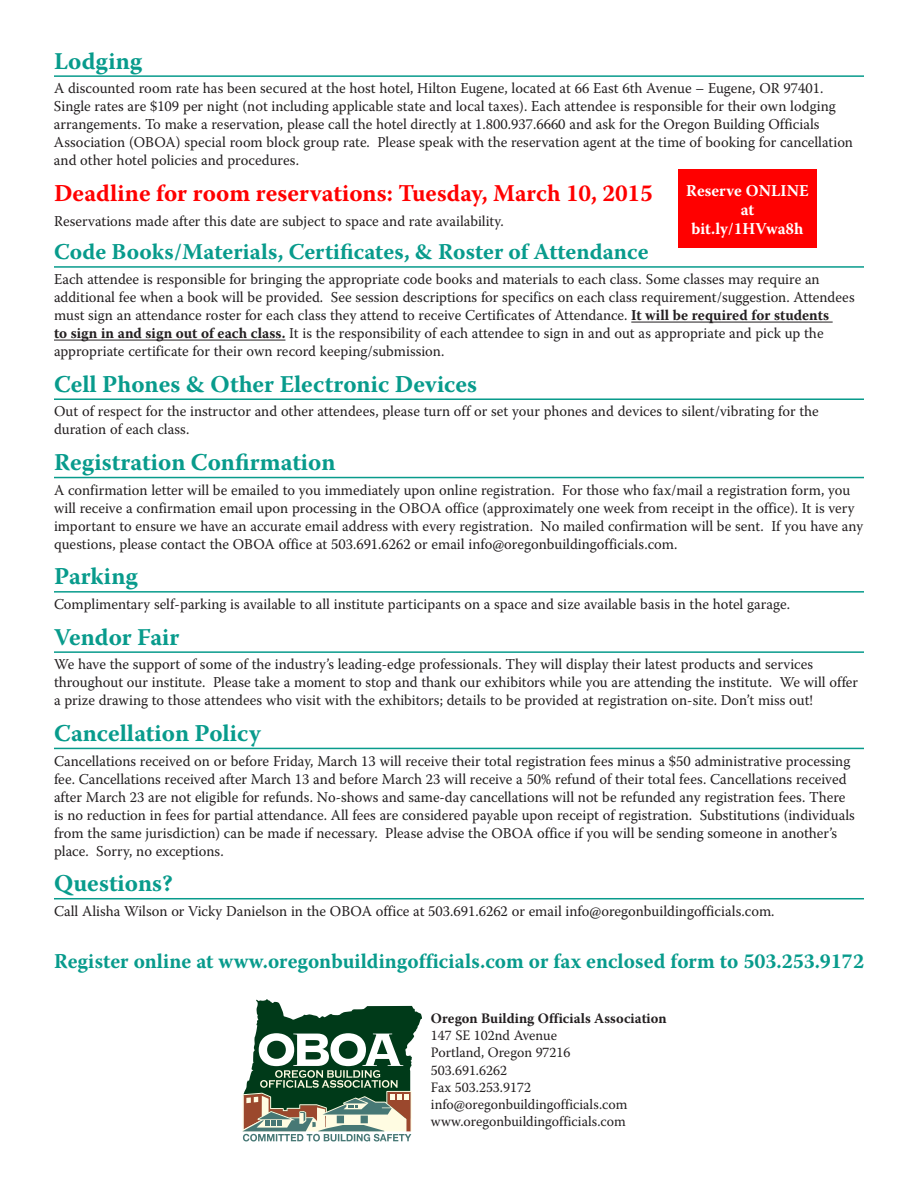
<style>
.page{position:relative;width:918px;height:1188px;background:#fff}
.page>*{position:absolute;margin:0;border:0;box-sizing:border-box;transform-origin:0 0}
.t1{font:700 24px "Warnock Pro";color:#089b8c}
.t2{font:700 24px "Warnock Pro";color:#f00}
.t3{font:700 22.5px "Warnock Pro";color:#089b8c}
.t4{font:700 21px "Warnock Pro";color:#089b8c}
.t5{font:700 16.5px/18.8px "Warnock Pro";color:#fff;text-align:center}
.t6{font:15px/18px "Warnock Pro";color:#231f20}
.t7{font:14.25px/17.2px "Warnock Pro";color:#231f20}
.t8{font:700 14.25px "Warnock Pro";letter-spacing:.005em;color:#231f20}
.s1{font-weight:700}
</style>
<div class="page">
<hr style="left:54px;top:75px;width:810px;height:2px;background:#089b8c">
<hr style="left:54px;top:266px;width:810px;height:2px;background:#089b8c">
<hr style="left:631px;top:322px;width:202px;height:1px;background:#231f20">
<hr style="left:54px;top:340px;width:231px;height:1px;background:#231f20">
<hr style="left:54px;top:398px;width:810px;height:2px;background:#089b8c">
<hr style="left:54px;top:477px;width:810px;height:1px;background:#089b8c">
<hr style="left:54px;top:591px;width:810px;height:2px;background:#089b8c">
<hr style="left:54px;top:651px;width:810px;height:2px;background:#089b8c">
<hr style="left:54px;top:748px;width:810px;height:1px;background:#089b8c">
<hr style="left:54px;top:898px;width:810px;height:1px;background:#089b8c">
<svg style="left:242px;top:999px;width:180px;height:143px"></svg>
<div style="left:678px;top:170px;width:139px;height:78px;background:#f00"></div>
<h1 class="t1" style="left:54px;top:46px;width:90px">Lodging</h1>
<p class="t6" style="left:54px;top:79px;width:801px">A discounted room rate has been secured at the host hotel, Hilton Eugene, located at 66 East 6th Avenue – Eugene, OR 97401.<br>Single rates are $109 per night (not including applicable state and local taxes). Each attendee is responsible for their own lodging arrangements. To make a reservation, please call the hotel directly at 1.800.937.6660 and ask for the Oregon Building Officials Association (OBOA) special room block group rate. Please speak with the reservation agent at the time of booking for cancellation and other hotel policies and procedures.</p>
<h1 class="t2" style="left:54px;top:179px;width:600px">Deadline for room reservations: Tuesday, March 10, 2015</h1>
<p class="t6" style="left:54px;top:212px;width:451px">Reservations made after this date are subject to space and rate availability.</p>
<h2 class="t3" style="left:54px;top:239px;width:596px">Code Books/Materials, Certificates, &amp; Roster of Attendance</h2>
<p class="t6" style="left:54px;top:270px;width:802px">Each attendee is responsible for bringing the appropriate code books and materials to each class. Some classes may require an additional fee when a book will be provided. See session descriptions for specifics on each class requirement/suggestion. Attendees must sign an attendance roster for each class they attend to receive Certificates of Attendance. <span class="s1">It will be required for students<br>to sign in and sign out of each class.</span> It is the responsibility of each attendee to sign in and out as appropriate and pick up the appropriate certificate for their own record keeping/submission.</p>
<h1 class="t1" style="left:54px;top:369px;width:425px">Cell Phones &amp; Other Electronic Devices</h1>
<p class="t6" style="left:54px;top:402px;width:766px">Out of respect for the instructor and other attendees, please turn off or set your phones and devices to silent/vibrating for the duration of each class.</p>
<h1 class="t1" style="left:54px;top:448px;width:283px">Registration Confirmation</h1>
<p class="t6" style="left:54px;top:481px;width:811px">A confirmation letter will be emailed to you immediately upon online registration. For those who fax/mail a registration form, you will receive a confirmation email upon processing in the OBOA office (approximately one week from receipt in the office). It is very important to ensure we have an accurate email address with every registration. No mailed confirmation will be sent. If you have any questions, please contact the OBOA office at 503.691.6262 or email info@oregonbuildingofficials.com.</p>
<h1 class="t1" style="left:54px;top:562px;width:85px">Parking</h1>
<p class="t6" style="left:54px;top:595px;width:737px">Complimentary self-parking is available to all institute participants on a space and size available basis in the hotel garage.</p>
<h1 class="t1" style="left:54px;top:622px;width:127px">Vendor Fair</h1>
<p class="t6" style="left:54px;top:655px;width:806px">We have the support of some of the industry’s leading-edge professionals. They will display their latest products and services throughout our institute. Please take a moment to stop and thank our exhibitors while you are attending the institute. We will offer a prize drawing to those attendees who visit with the exhibitors; details to be provided at registration on-site. Don’t miss out!</p>
<h1 class="t1" style="left:54px;top:719px;width:209px">Cancellation Policy</h1>
<p class="t6" style="left:54px;top:752px;width:802px">Cancellations received on or before Friday, March 13 will receive their total registration fees minus a $50 administrative processing fee. Cancellations received after March 13 and before March 23 will receive a 50% refund of their total fees. Cancellations received after March 23 are not eligible for refunds. No-shows and same-day cancellations will not be refunded any registration fees. There is no reduction in fees for partial attendance. All fees are considered payable upon receipt of registration. Substitutions (individuals from the same jurisdiction) can be made if necessary. Please advise the OBOA office if you will be sending someone in another’s place. Sorry, no exceptions.</p>
<h1 class="t1" style="left:54px;top:869px;width:120px">Questions?</h1>
<p class="t6" style="left:54px;top:902px;width:722px">Call Alisha Wilson or Vicky Danielson in the OBOA office at 503.691.6262 or email info@oregonbuildingofficials.com.</p>
<h3 class="t4" style="left:54px;top:949px;width:812px">Register online at www.oregonbuildingofficials.com or fax enclosed form to 503.253.9172</h3>
<p class="t5" style="left:686px;top:181px;width:124px">Reserve ONLINE at bit.ly/1HVwa8h</p>
<p class="t8" style="left:431px;top:1010px;width:237px">Oregon Building Officials Association</p>
<p class="t7" style="left:431px;top:1027px;width:198px">147 SE 102nd Avenue<br>Portland, Oregon 97216<br>503.691.6262<br>Fax 503.253.9172 info@oregonbuildingofficials.com www.oregonbuildingofficials.com</p>
</div>
